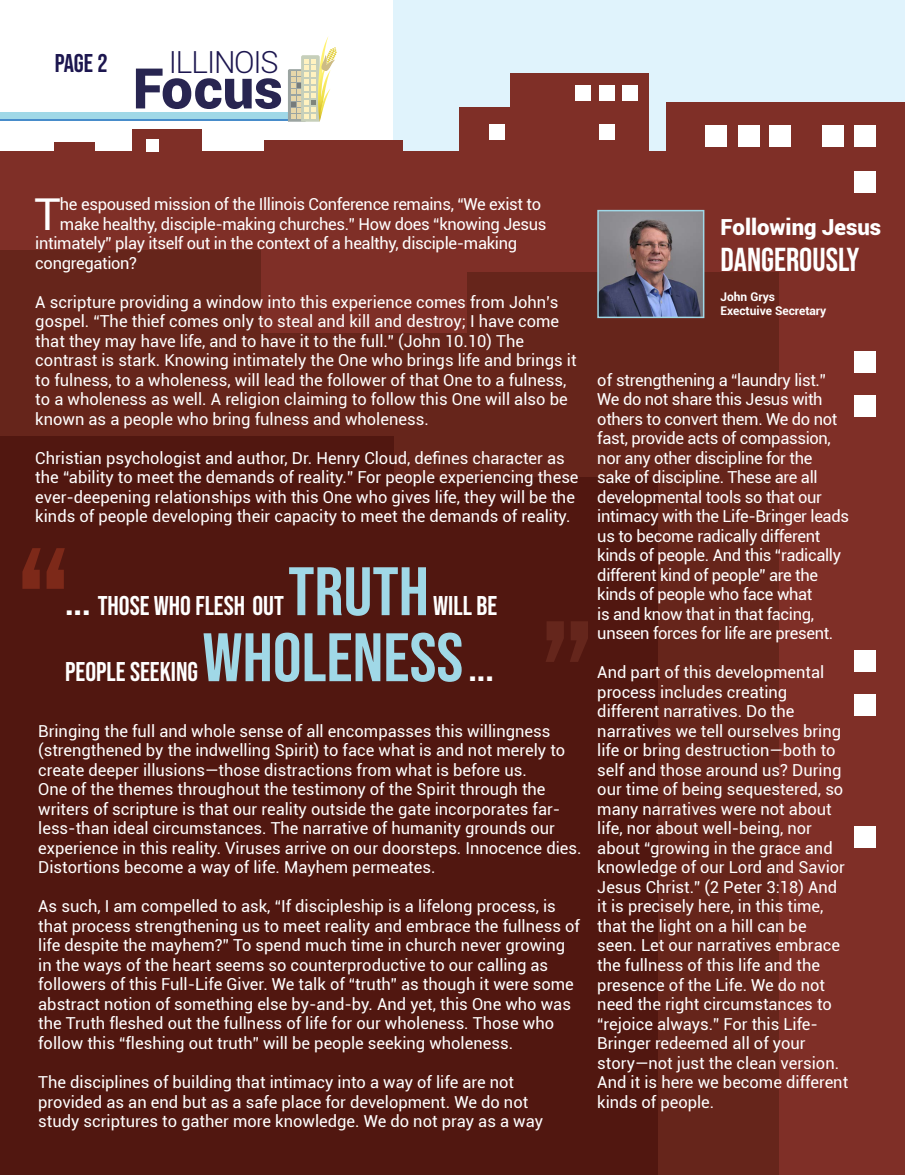
<style>
.page{position:relative;width:905px;height:1175px;background:#fff}
.page>*{position:absolute;margin:0;border:0;box-sizing:border-box;transform-origin:0 0}
.t1{font:180px "Bebas Neue";color:#c6e4cd;scale:.91 1}
.t2{font:68.4px "Bebas Neue";color:#a0d8e7;scale:1.05 1}
.t3{font:900 56.1px "Roboto";color:#282551}
.t4{font:43.95px "Roboto";color:#fff}
.t5{font:33px "Bebas Neue";color:#fff}
.t6{font:300 30.45px "Roboto";letter-spacing:-.04em;color:#1c164f}
.t7{font:27px "Bebas Neue";color:#fff}
.t8{font:25.5px "Bebas Neue";color:#1c164f}
.t9{font:900 22.2px "Roboto";color:#fff}
.t10{font:16.5px/19.5px "Roboto";color:#fff}
.t11{font:16.5px/19.5px "Roboto";letter-spacing:-.02em;color:#fff}
.t12{font:700 12px/14.4px "Roboto";color:#fff}
.s1{font-size:45px}
.s2{font-size:45px;color:#fff}
</style>
<div class="page">
<div style="left:393px;top:0;width:511px;height:177px;background:#e0f3fc"></div>
<div style="left:0;top:151px;width:904px;height:1023px;background:#7f2f27"></div>
<div style="left:666px;top:102px;width:238px;height:168px;background:#7f2f27"></div>
<div style="left:509px;top:74px;width:139px;height:149px;background:#7f2f27"></div>
<div style="left:459px;top:107px;width:139px;height:149px;background:#7f2f27"></div>
<div style="left:264px;top:141px;width:139px;height:149px;background:#7f2f27"></div>
<div style="left:133px;top:129px;width:69px;height:149px;background:#7f2f27"></div>
<div style="left:54px;top:143px;width:40px;height:149px;background:#7f2f27"></div>
<div style="left:854px;top:126px;width:22px;height:21px;background:#fff"></div>
<div style="left:854px;top:171px;width:22px;height:22px;background:#fff"></div>
<div style="left:854px;top:351px;width:22px;height:22px;background:#fff"></div>
<div style="left:854px;top:650px;width:22px;height:21px;background:#fff"></div>
<div style="left:854px;top:395px;width:22px;height:22px;background:#fff"></div>
<div style="left:854px;top:694px;width:22px;height:22px;background:#fff"></div>
<div style="left:854px;top:825px;width:22px;height:22px;background:#fff"></div>
<div style="left:822px;top:126px;width:21px;height:21px;background:#fff"></div>
<div style="left:769px;top:126px;width:21px;height:21px;background:#fff"></div>
<div style="left:621px;top:85px;width:16px;height:16px;background:#fff"></div>
<div style="left:737px;top:126px;width:22px;height:21px;background:#fff"></div>
<div style="left:598px;top:85px;width:16px;height:16px;background:#fff"></div>
<div style="left:598px;top:124px;width:16px;height:16px;background:#fff"></div>
<div style="left:489px;top:124px;width:16px;height:16px;background:#fff"></div>
<div style="left:146px;top:139px;width:13px;height:12px;background:#fff"></div>
<div style="left:705px;top:126px;width:22px;height:21px;background:#fff"></div>
<div style="left:575px;top:85px;width:16px;height:16px;background:#fff"></div>
<div style="left:0;top:251px;width:260px;height:923px;background:#66251b"></div>
<div style="left:239px;top:333px;width:261px;height:841px;background:#66251b"></div>
<div style="left:467px;top:272px;width:311px;height:902px;background:#66251b"></div>
<div style="left:264px;top:478px;width:393px;height:696px;background:#511710"></div>
<div style="left:0;top:437px;width:393px;height:737px;background:#511710"></div>
<div style="left:0;top:114px;width:292px;height:7px;background:#488cca"></div>
<div style="left:0;top:112px;width:292px;height:7px;background:#a0d8e7"></div>
<svg style="left:288px;top:36px;width:49px;height:86px"></svg>
<img style="left:600px;top:213px;width:101px;height:102px">
<div style="left:597px;top:210px;width:107px;height:108px;border:2px solid #a0d8e7"></div>
<h3 class="t8" style="left:55px;top:48px;width:54px">PAGE 2</h3>
<h3 class="t6" style="left:169px;top:41px;width:112px">ILLINOIS</h3>
<h3 class="t3" style="left:133px;top:49px;width:152px">Focus</h3>
<h3 class="t4" style="left:35px;top:183px;width:28px">T</h3>
<p class="t11" style="left:60px;top:194px;width:482px">he espoused mission of the Illinois Conference remains, “We exist to</p>
<p class="t11" style="left:60px;top:213px;width:488px">make healthy, disciple-making churches.” How does “knowing Jesus</p>
<p class="t11" style="left:35px;top:233px;width:483px">intimately” play itself out in the context of a healthy, disciple-making</p>
<p class="t11" style="left:35px;top:252px;width:103px">congregation?</p>
<p class="t10" style="left:35px;top:291px;width:542px">A scripture providing a window into this experience comes from John’s gospel. “The thief comes only to steal and kill and destroy; I have come that they may have life, and to have it to the full.” (John 10.10) The contrast is stark. Knowing intimately the One who brings life and brings it to fulness, to a wholeness, will lead the follower of that One to a fulness, to a wholeness as well. A religion claiming to follow this One will also be known as a people who bring fulness and wholeness.</p>
<p class="t10" style="left:35px;top:447px;width:544px">Christian psychologist and author, Dr. Henry Cloud, defines character as the “ability to meet the demands of reality.” For people experiencing these ever-deepening relationships with this One who gives life, they will be the kinds of people developing their capacity to meet the demands of reality.</p>
<h1 class="t1" style="left:16px;top:510px;width:62px">“</h1>
<h3 class="t7" style="left:65px;top:590px;width:220px"><span class="s1">...</span> THOSE WHO FLESH OUT</h3>
<h2 class="t2" style="left:288px;top:553px;width:135px">TRUTH</h2>
<h3 class="t7" style="left:433px;top:590px;width:65px">WILL BE</h3>
<h2 class="t2" style="left:202px;top:619px;width:279px">WHOLENESS<span class="s2">...</span></h2>
<h3 class="t7" style="left:65px;top:656px;width:134px">PEOPLE SEEKING</h3>
<p class="t10" style="left:38px;top:720px;width:545px">Bringing the full and whole sense of all encompasses this willingness (strengthened by the indwelling Spirit) to face what is and not merely to create deeper illusions—those distractions from what is before us.<br>One of the themes throughout the testimony of the Spirit through the writers of scripture is that our reality outside the gate incorporates far&shy;less-than ideal circumstances. The narrative of humanity grounds our experience in this reality. Viruses arrive on our doorsteps. Innocence dies.<br>Distortions become a way of life. Mayhem permeates.</p>
<p class="t10" style="left:38px;top:896px;width:543px">As such, I am compelled to ask, “If discipleship is a lifelong process, is that process strengthening us to meet reality and embrace the fullness of life despite the mayhem?” To spend much time in church never growing in the ways of the heart seems so counterproductive to our calling as followers of this Full-Life Giver. We talk of “truth” as though it were some abstract notion of something else by-and-by. And yet, this One who was the Truth fleshed out the fullness of life for our wholeness. Those who follow this “fleshing out truth” will be people seeking wholeness.</p>
<p class="t10" style="left:38px;top:1071px;width:506px">The disciplines of building that intimacy into a way of life are not provided as an end but as a safe place for development. We do not study scriptures to gather more knowledge. We do not pray as a way</p>
<h3 class="t9" style="left:720px;top:211px;width:162px">Following Jesus</h3>
<h3 class="t5" style="left:720px;top:240px;width:141px">DANGEROUSLY</h3>
<p class="t12" style="left:720px;top:289px;width:107px">John Grys<br>Exectuive Secretary</p>
<p class="t11" style="left:597px;top:369px;width:253px">of strengthening a “laundry list.” We do not share this Jesus with others to convert them. We do not fast, provide acts of compassion, nor any other discipline for the sake of discipline. These are all developmental tools so that our intimacy with the Life-Bringer leads us to become radically different kinds of people. And this “radically different kind of people” are the kinds of people who face what<br>is and know that in that facing, unseen forces for life are present.</p>
<p class="t10" style="left:597px;top:662px;width:252px">And part of this developmental process includes creating different narratives. Do the narratives we tell ourselves bring life or bring destruction—both to self and those around us? During our time of being sequestered, so many narratives were not about life, nor about well-being, nor about “growing in the grace and knowledge of our Lord and Savior<br>Jesus Christ.” (2 Peter 3:18) And it is precisely here, in this time, that the light on a hill can be seen. Let our narratives embrace the fullness of this life and the presence of the Life. We do not need the right circumstances to “rejoice always.” For this Life-<br>Bringer redeemed all of your story—not just the clean version.<br>And it is here we become different kinds of people.</p>
</div>
